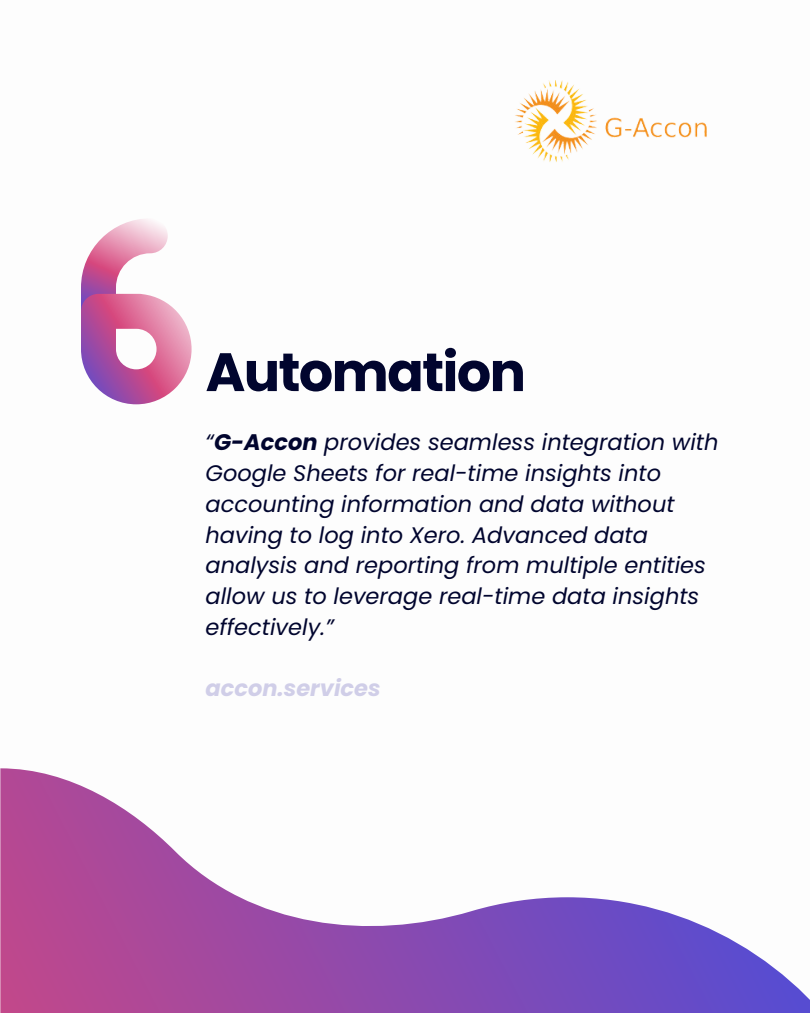
<style>
.page{position:relative;width:810px;height:1013px;background:#fff}
.page>*{position:absolute;margin:0;border:0;box-sizing:border-box;transform-origin:0 0}
.t1{font:700 53.9px "Poppins";letter-spacing:-.03em;color:#01052e}
.t2{font:italic 22.5px/30.8px "Poppins";color:#01052e}
.t3{font:italic 700 22.5px "Poppins";color:#d0cee8}
.s1{font-weight:700}
</style>
<div class="page">
<svg style="left:0;top:768px;width:809px;height:244px"></svg>
<svg style="left:81px;top:219px;width:110px;height:185px"></svg>
<img style="left:515px;top:81px;width:192px;height:81px">
<p class="t1" style="left:205px;top:334px;width:322px">Automation</p>
<p class="t2" style="left:205px;top:427px;width:514px">“<span class="s1">G-Accon</span> provides seamless integration with Google Sheets for real-time insights into accounting information and data without having to log into Xero. Advanced data analysis and reporting from multiple entities allow us to leverage real-time data insights effectively.”</p>
<p class="t3" style="left:205px;top:673px;width:176px">accon.services</p>
</div>
